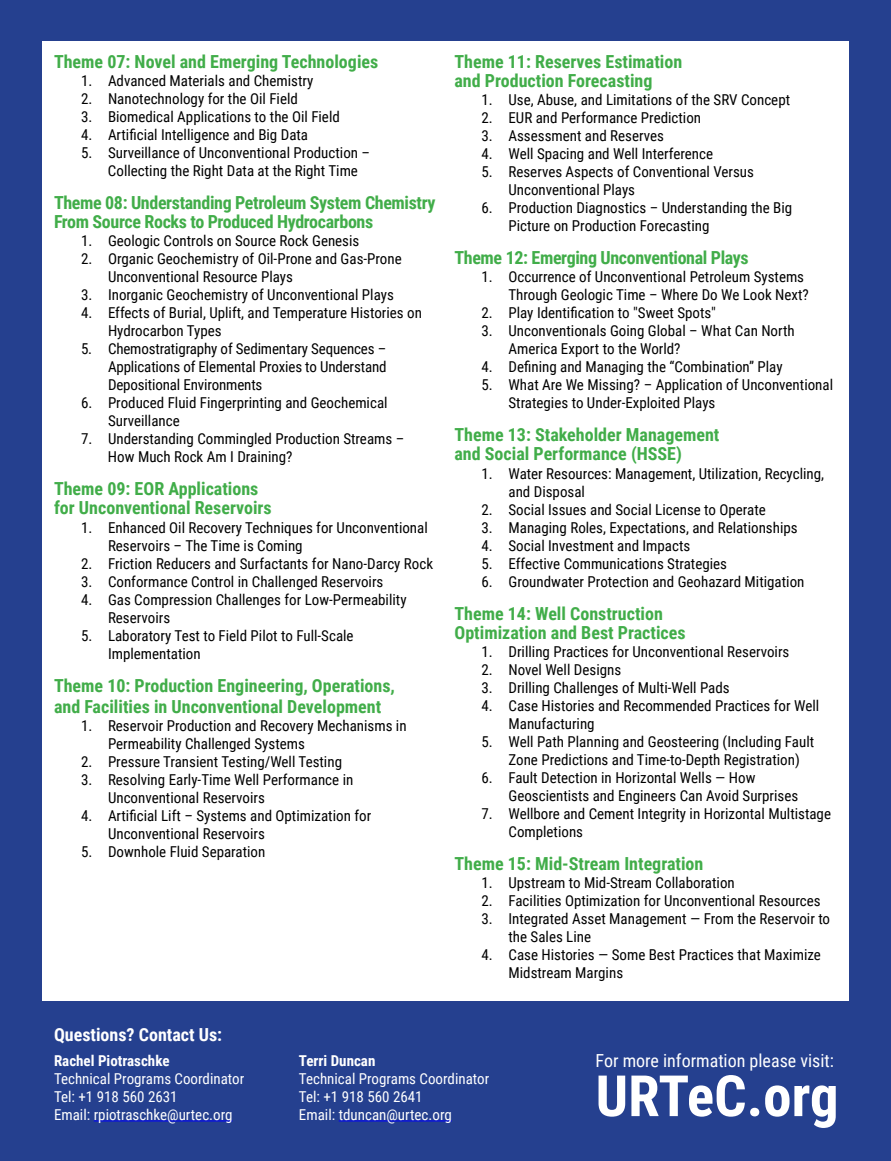
<style>
.page{position:relative;width:891px;height:1161px;background:#25408f}
.page>*{position:absolute;margin:0;border:0;box-sizing:border-box;transform-origin:0 0}
.t1{font:700 57px "Roboto Condensed";letter-spacing:-.005em;color:#fff}
.t2{font:700 18px/19.5px "Roboto Condensed";color:#41ad49}
.t3{font:700 18px/19.5px "Roboto Condensed";letter-spacing:-.02em;color:#41ad49}
.t4{font:18px "Roboto Condensed";color:#fff}
.t5{font:700 18px "Roboto Condensed";color:#fff}
.t6{font:15px/18px "Roboto Condensed";color:#000}
.t7{font:15px/18px "Roboto Condensed";color:#fff}
.t8{font:700 15px "Roboto Condensed";color:#fff}
</style>
<div class="page">
<div style="left:42px;top:41px;width:807px;height:960px;background:#fff"></div>
<hr style="left:94px;top:1121px;width:139px;height:1px;background:#00f">
<hr style="left:339px;top:1121px;width:113px;height:1px;background:#00f">
<p class="t2" style="left:54px;top:51px;width:326px">Theme 07: Novel and Emerging Technologies</p>
<p class="t6" style="left:81px;top:71px;width:234px">1. Advanced Materials and Chemistry</p>
<p class="t6" style="left:81px;top:89px;width:218px">2. Nanotechnology for the Oil Field</p>
<p class="t6" style="left:81px;top:107px;width:260px">3. Biomedical Applications to the Oil Field</p>
<p class="t6" style="left:81px;top:125px;width:229px">4. Artificial Intelligence and Big Data</p>
<p class="t6" style="left:108px;top:143px;width:264px;text-indent:-27px">5. Surveillance of Unconventional Production –<br>Collecting the Right Data at the Right Time</p>
<p class="t3" style="left:54px;top:192px;width:383px">Theme 08: Understanding Petroleum System Chemistry<br>From Source Rocks to Produced Hydrocarbons</p>
<p class="t6" style="left:81px;top:231px;width:280px">1. Geologic Controls on Source Rock Genesis</p>
<p class="t6" style="left:108px;top:249px;width:295px;text-indent:-27px">2. Organic Geochemistry of Oil-Prone and Gas-Prone<br>Unconventional Resource Plays</p>
<p class="t6" style="left:81px;top:285px;width:314px">3. Inorganic Geochemistry of Unconventional Plays</p>
<p class="t6" style="left:108px;top:303px;width:315px;text-indent:-27px">4. Effects of Burial, Uplift, and Temperature Histories on<br>Hydrocarbon Types</p>
<p class="t6" style="left:108px;top:339px;width:280px;text-align:justify;text-indent:-27px">5. Chemostratigraphy of Sedimentary Sequences – Applications of Elemental Proxies to Understand Depositional Environments</p>
<p class="t6" style="left:108px;top:393px;width:281px;text-indent:-27px">6. Produced Fluid Fingerprinting and Geochemical<br>Surveillance</p>
<p class="t6" style="left:108px;top:429px;width:298px;text-indent:-27px">7. Understanding Commingled Production Streams –<br>How Much Rock Am I Draining?</p>
<p class="t2" style="left:54px;top:478px;width:219px">Theme 09: EOR Applications for Unconventional Reservoirs</p>
<p class="t6" style="left:108px;top:518px;width:321px;text-indent:-27px">1. Enhanced Oil Recovery Techniques for Unconventional<br>Reservoirs – The Time is Coming</p>
<p class="t6" style="left:81px;top:554px;width:354px">2. Friction Reducers and Surfactants for Nano-Darcy Rock</p>
<p class="t6" style="left:81px;top:572px;width:304px">3. Conformance Control in Challenged Reservoirs</p>
<p class="t6" style="left:108px;top:590px;width:300px;text-indent:-27px">4. Gas Compression Challenges for Low-Permeability<br>Reservoirs</p>
<p class="t6" style="left:108px;top:626px;width:247px;text-indent:-27px">5. Laboratory Test to Field Pilot to Full-Scale<br>Implementation</p>
<p class="t2" style="left:54px;top:674px;width:342px;line-height:21.6px">Theme 10: Production Engineering, Operations, and Facilities in Unconventional Development</p>
<p class="t6" style="left:108px;top:716px;width:300px;text-indent:-27px">1. Reservoir Production and Recovery Mechanisms in<br>Permeability Challenged Systems</p>
<p class="t6" style="left:81px;top:752px;width:263px">2. Pressure Transient Testing/Well Testing</p>
<p class="t6" style="left:108px;top:770px;width:247px;text-indent:-27px">3. Resolving Early-Time Well Performance in<br>Unconventional Reservoirs</p>
<p class="t6" style="left:108px;top:806px;width:265px;text-indent:-27px">4. Artificial Lift – Systems and Optimization for<br>Unconventional Reservoirs</p>
<p class="t6" style="left:81px;top:842px;width:186px">5. Downhole Fluid Separation</p>
<p class="t2" style="left:454px;top:51px;width:229px">Theme 11: Reserves Estimation and Production Forecasting</p>
<p class="t6" style="left:482px;top:90px;width:310px">1. Use, Abuse, and Limitations of the SRV Concept</p>
<p class="t6" style="left:482px;top:108px;width:221px">2. EUR and Performance Prediction</p>
<p class="t6" style="left:482px;top:126px;width:184px">3. Assessment and Reserves</p>
<p class="t6" style="left:482px;top:144px;width:233px">4. Well Spacing and Well Interference</p>
<p class="t6" style="left:508px;top:162px;width:247px;text-indent:-27px">5. Reserves Aspects of Conventional Versus<br>Unconventional Plays</p>
<p class="t6" style="left:508px;top:198px;width:285px;text-indent:-27px">6. Production Diagnostics – Understanding the Big<br>Picture on Production Forecasting</p>
<p class="t3" style="left:454px;top:247px;width:296px">Theme 12: Emerging Unconventional Plays</p>
<p class="t6" style="left:508px;top:267px;width:302px;text-indent:-27px">1. Occurrence of Unconventional Petroleum Systems<br>Through Geologic Time – Where Do We Look Next?</p>
<p class="t6" style="left:482px;top:303px;width:236px">2. Play Identification to "Sweet Spots"</p>
<p class="t6" style="left:508px;top:321px;width:288px;text-indent:-27px">3. Unconventionals Going Global – What Can North<br>America Export to the World?</p>
<p class="t6" style="left:482px;top:357px;width:303px">4. Defining and Managing the “Combination” Play</p>
<p class="t6" style="left:508px;top:375px;width:326px;text-indent:-27px">5. What Are We Missing? – Application of Unconventional<br>Strategies to Under-Exploited Plays</p>
<p class="t2" style="left:454px;top:424px;width:266px">Theme 13: Stakeholder Management and Social Performance (HSSE)</p>
<p class="t6" style="left:508px;top:464px;width:317px;text-indent:-27px">1. Water Resources: Management, Utilization, Recycling, and Disposal</p>
<p class="t6" style="left:482px;top:500px;width:286px">2. Social Issues and Social License to Operate</p>
<p class="t6" style="left:482px;top:518px;width:318px">3. Managing Roles, Expectations, and Relationships</p>
<p class="t6" style="left:482px;top:536px;width:210px">4. Social Investment and Impacts</p>
<p class="t6" style="left:482px;top:554px;width:247px">5. Effective Communications Strategies</p>
<p class="t6" style="left:482px;top:572px;width:324px">6. Groundwater Protection and Geohazard Mitigation</p>
<p class="t2" style="left:454px;top:603px;width:233px">Theme 14: Well Construction<br>Optimization and Best Practices</p>
<p class="t6" style="left:482px;top:642px;width:309px">1. Drilling Practices for Unconventional Reservoirs</p>
<p class="t6" style="left:482px;top:660px;width:141px">2. Novel Well Designs</p>
<p class="t6" style="left:482px;top:678px;width:250px">3. Drilling Challenges of Multi-Well Pads</p>
<p class="t6" style="left:508px;top:696px;width:312px;text-indent:-27px">4. Case Histories and Recommended Practices for Well<br>Manufacturing</p>
<p class="t6" style="left:508px;top:732px;width:307px;text-indent:-27px">5. Well Path Planning and Geosteering (Including Fault<br>Zone Predictions and Time-to-Depth Registration)</p>
<p class="t6" style="left:508px;top:768px;width:291px;text-indent:-27px">6. Fault Detection in Horizontal Wells — How<br>Geoscientists and Engineers Can Avoid Surprises</p>
<p class="t6" style="left:508px;top:804px;width:324px;text-indent:-27px">7. Wellbore and Cement Integrity in Horizontal Multistage<br>Completions</p>
<p class="t2" style="left:454px;top:853px;width:250px">Theme 15: Mid-Stream Integration</p>
<p class="t6" style="left:482px;top:873px;width:255px">1. Upstream to Mid-Stream Collaboration</p>
<p class="t6" style="left:482px;top:891px;width:341px">2. Facilities Optimization for Unconventional Resources</p>
<p class="t6" style="left:508px;top:909px;width:323px;text-indent:-27px">3. Integrated Asset Management — From the Reservoir to the Sales Line</p>
<p class="t6" style="left:508px;top:945px;width:314px;text-indent:-27px">4. Case Histories — Some Best Practices that Maximize<br>Midstream Margins</p>
<p class="t5" style="left:54px;top:1022px;width:170px">Questions? Contact Us:</p>
<p class="t8" style="left:54px;top:1050px;width:117px">Rachel Piotraschke</p>
<p class="t7" style="left:54px;top:1069px;width:192px">Technical Programs Coordinator<br>Tel: +1 918 560 2631<br>Email: rpiotraschke@urtec.org</p>
<p class="t8" style="left:299px;top:1050px;width:78px">Terri Duncan</p>
<p class="t7" style="left:299px;top:1069px;width:192px">Technical Programs Coordinator<br>Tel: +1 918 560 2641<br>Email: tduncan@urtec.org</p>
<p class="t4" style="left:596px;top:1048px;width:240px">For more information please visit:</p>
<h1 class="t1" style="left:596px;top:1056px;width:244px">URTeC.org</h1>
</div>
